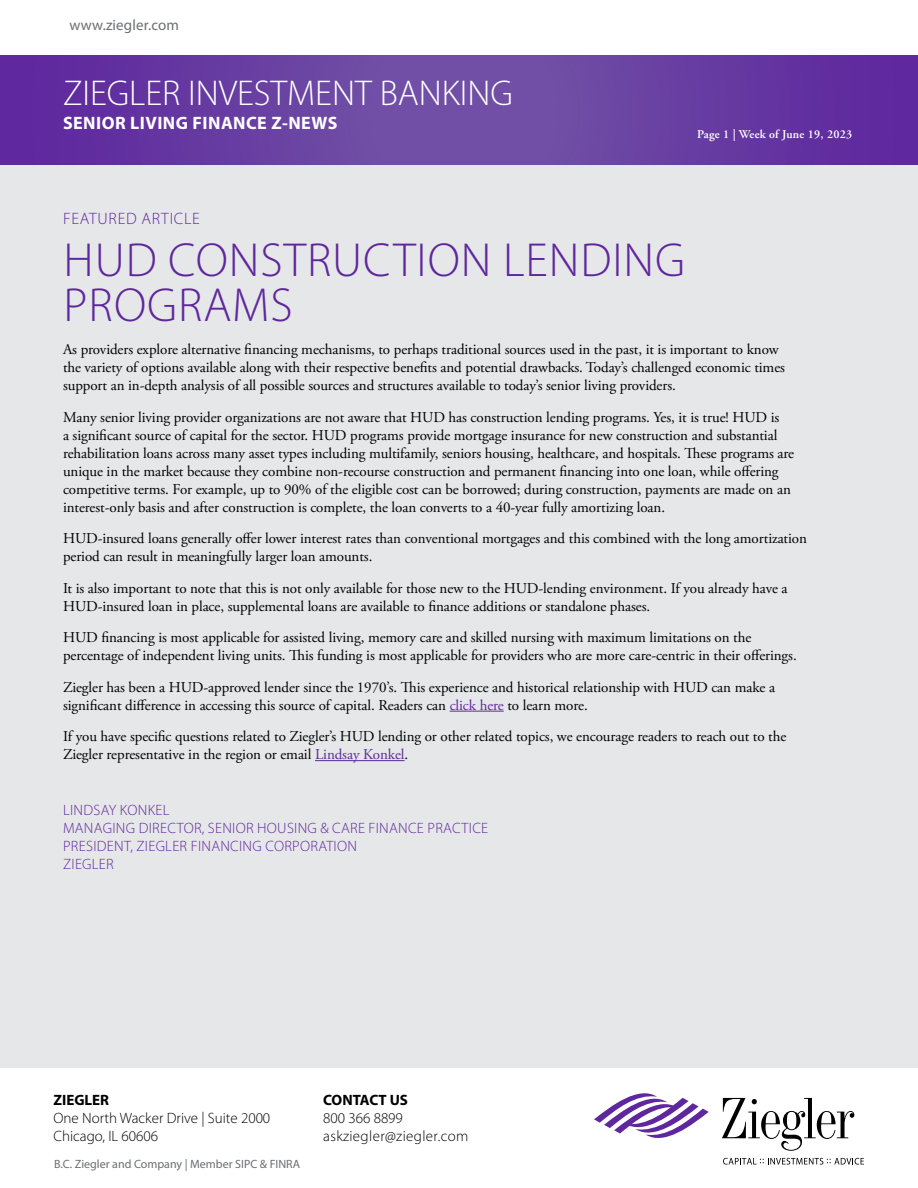
<style>
.page{position:relative;width:918px;height:1188px;background:#fff}
.page>*{position:absolute;margin:0;border:0;box-sizing:border-box;transform-origin:0 0}
.t1{font:300 48px/45px "Myriad Pro";letter-spacing:.02em;color:#5f279e}
.t2{font:300 36px "Myriad Pro";color:#fff}
.t3{font:700 18px "Myriad Pro";letter-spacing:.025em;color:#fff}
.t4{font:300 16.5px "Myriad Pro";letter-spacing:.045em;color:#5f279e}
.t5{font:15px/18px "Adobe Garamond Pro";letter-spacing:-.005em;color:#000}
.t6{font:300 15px/18px "Myriad Pro";letter-spacing:.02em;color:#5f279e}
.t7{font:300 15px/18px "Myriad Pro";color:#000}
.t8{font:300 15px/18px "Myriad Pro";letter-spacing:.025em;color:#000}
.t9{font:700 15px "Myriad Pro";color:#000}
.t10{font:15px "Myriad Pro";letter-spacing:.01em;color:#6d6e71}
.t11{font:12px "Myriad Pro";color:#6d6e71}
.t12{font:600 12px "Adobe Garamond Pro";letter-spacing:.02em;color:#fff}
.s1{color:#5f279e}
</style>
<div class="page">
<svg style="left:0;top:56px;width:918px;height:110px;background:#693ea2"></svg>
<div style="left:0;top:166px;width:918px;height:902px;background:#e6e7e8"></div>
<svg style="left:723px;top:1158px;width:141px;height:7px"></svg>
<svg style="left:722px;top:1098px;width:132px;height:53px"></svg>
<svg style="left:594px;top:1093px;width:115px;height:45px"></svg>
<hr style="left:450px;top:711px;width:54px;height:1px;background:#5f279e">
<hr style="left:315px;top:760px;width:90px;height:1px;background:#5f279e">
<p class="t10" style="left:69px;top:16px;width:111px">www.ziegler.com</p>
<h2 class="t2" style="left:63px;top:72px;width:451px">ZIEGLER INVESTMENT BANKING</h2>
<p class="t3" style="left:63px;top:111px;width:276px">SENIOR LIVING FINANCE Z-NEWS</p>
<p class="t12" style="left:697px;top:128px;width:157px">Page 1 | Week of June 19, 2023</p>
<p class="t4" style="left:63px;top:209px;width:138px">FEATURED ARTICLE</p>
<h1 class="t1" style="left:63px;top:237px;width:623px">HUD CONSTRUCTION LENDING<br>PROGRAMS</h1>
<p class="t5" style="left:63px;top:341px;width:724px">As providers explore alternative financing mechanisms, to perhaps traditional sources used in the past, it is important to know the variety of options available along with their respective benefits and potential drawbacks. Today’s challenged economic times support an in-depth analysis of all possible sources and structures available to today’s senior living providers.</p>
<p class="t5" style="left:63px;top:408px;width:733px">Many senior living provider organizations are not aware that HUD has construction lending programs. Yes, it is true! HUD is<br>a significant source of capital for the sector. HUD programs provide mortgage insurance for new construction and substantial rehabilitation loans across many asset types including multifamily, seniors housing, healthcare, and hospitals. These programs are unique in the market because they combine non-recourse construction and permanent financing into one loan, while offering competitive terms. For example, up to 90% of the eligible cost can be borrowed; during construction, payments are made on an interest-only basis and after construction is complete, the loan converts to a 40-year fully amortizing loan.</p>
<p class="t5" style="left:63px;top:530px;width:745px">HUD-insured loans generally offer lower interest rates than conventional mortgages and this combined with the long amortization period can result in meaningfully larger loan amounts.</p>
<p class="t5" style="left:63px;top:579px;width:726px">It is also important to note that this is not only available for those new to the HUD-lending environment. If you already have a<br>HUD-insured loan in place, supplemental loans are available to finance additions or standalone phases.</p>
<p class="t5" style="left:63px;top:629px;width:735px">HUD financing is most applicable for assisted living, memory care and skilled nursing with maximum limitations on the percentage of independent living units. This funding is most applicable for providers who are more care-centric in their offerings.</p>
<p class="t5" style="left:63px;top:678px;width:714px">Ziegler has been a HUD-approved lender since the 1970’s. This experience and historical relationship with HUD can make a significant difference in accessing this source of capital. Readers can <span class="s1">click here</span> to learn more.</p>
<p class="t5" style="left:63px;top:728px;width:725px">If you have specific questions related to Ziegler’s HUD lending or other related topics, we encourage readers to reach out to the<br>Ziegler representative in the region or email <span class="s1">Lindsay Konkel</span>.</p>
<p class="t6" style="left:63px;top:801px;width:427px">LINDSAY KONKEL<br>MANAGING DIRECTOR, SENIOR HOUSING &amp; CARE FINANCE PRACTICE<br>PRESIDENT, ZIEGLER FINANCING CORPORATION<br>ZIEGLER</p>
<p class="t9" style="left:53px;top:1090px;width:57px">ZIEGLER</p>
<p class="t7" style="left:53px;top:1109px;width:218px">One North Wacker Drive | Suite 2000<br>Chicago, IL 60606</p>
<p class="t11" style="left:54px;top:1156px;width:248px">B.C. Ziegler and Company | Member SIPC &amp; FINRA</p>
<p class="t9" style="left:323px;top:1090px;width:86px">CONTACT US</p>
<p class="t8" style="left:323px;top:1109px;width:147px">800 366 8899 askziegler@ziegler.com</p>
</div>
